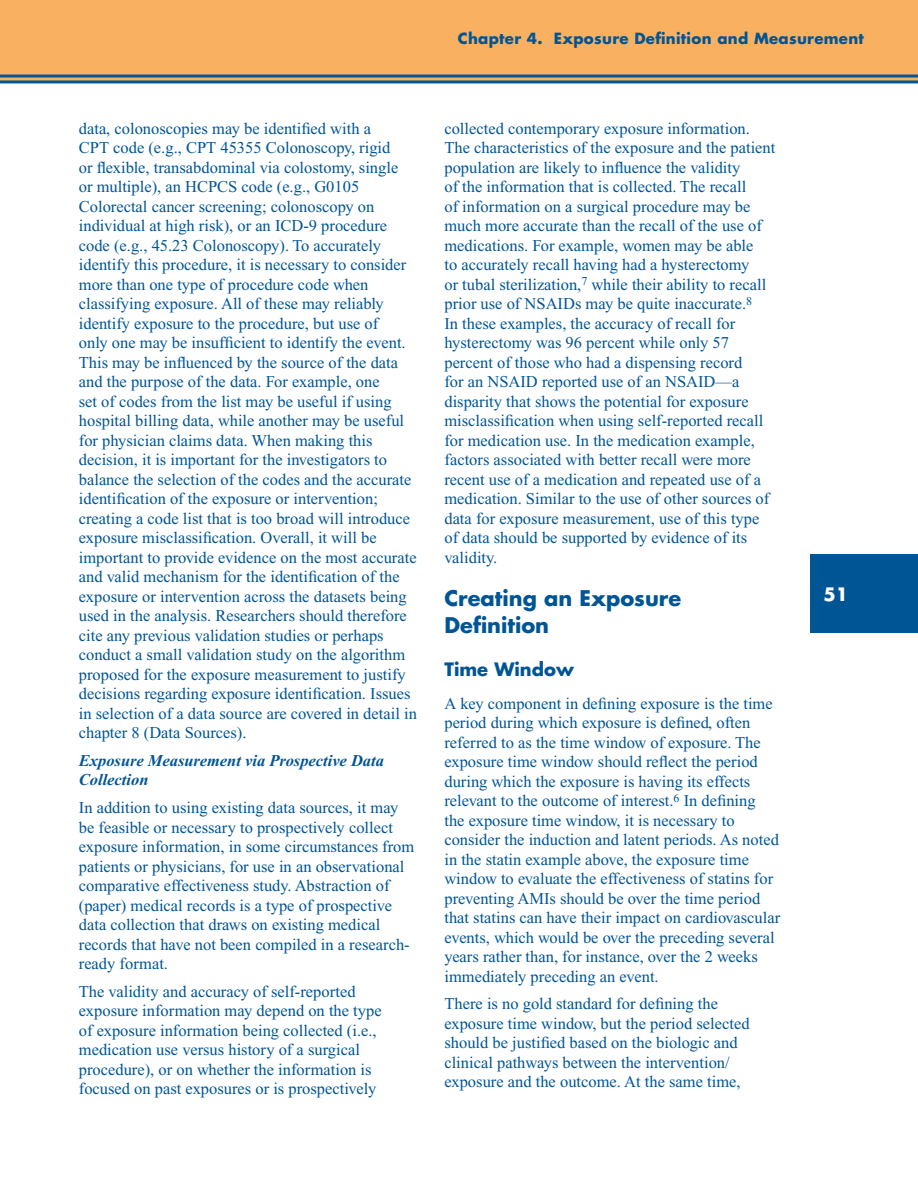
<style>
.page{position:relative;width:918px;height:1188px;background:#fff}
.page>*{position:absolute;margin:0;border:0;box-sizing:border-box;transform-origin:0 0}
.Head_1{font:700 21px/27px "Futura";color:#005595}
.Head_2{font:700 18px "Futura";color:#005595}
.t1{font:700 18px "Futura";color:#fff}
.Text{font:16.5px/19.5px "Times New Roman";color:#005595}
.Head_3{font:italic 700 16.5px/19.5px "Times New Roman";color:#005595}
.t2{font:700 15px "Futura";letter-spacing:.02em;color:#005595}
</style>
<div class="page">
<div style="left:0;top:0;width:918px;height:83px;background:#fab061"></div>
<div style="left:810px;top:555px;width:108px;height:78px;background:#005595"></div>
<hr style="left:0;top:75px;width:918px;height:3px;background:#005595">
<hr style="left:0;top:80px;width:918px;height:3px;background:#005595">
<p class="t2" style="left:458px;top:29px;width:408px">Chapter 4. Exposure Definition and Measurement</p>
<p class="Text" style="left:79px;top:119px;width:340px">data, colonoscopies may be identified with a<br>CPT code (e.g., CPT 45355 Colonoscopy, rigid<br>or flexible, transabdominal via colostomy, single<br>or multiple), an HCPCS code (e.g., G0105<br>Colorectal cancer screening; colonoscopy on individual at high risk), or an ICD-9 procedure code (e.g., 45.23 Colonoscopy). To accurately identify this procedure, it is necessary to consider more than one type of procedure code when classifying exposure. All of these may reliably identify exposure to the procedure, but use of<br>only one may be insufficient to identify the event.<br>This may be influenced by the source of the data and the purpose of the data. For example, one<br>set of codes from the list may be useful if using hospital billing data, while another may be useful for physician claims data. When making this decision, it is important for the investigators to balance the selection of the codes and the accurate identification of the exposure or intervention; creating a code list that is too broad will introduce exposure misclassification. Overall, it will be important to provide evidence on the most accurate and valid mechanism for the identification of the exposure or intervention across the datasets being used in the analysis. Researchers should therefore cite any previous validation studies or perhaps conduct a small validation study on the algorithm proposed for the exposure measurement to justify decisions regarding exposure identification. Issues in selection of a data source are covered in detail in chapter 8 (Data Sources).</p>
<p class="Head_3" style="left:79px;top:751px;width:307px">Exposure Measurement via Prospective Data<br>Collection</p>
<p class="Text" style="left:79px;top:798px;width:337px">In addition to using existing data sources, it may be feasible or necessary to prospectively collect exposure information, in some circumstances from patients or physicians, for use in an observational comparative effectiveness study. Abstraction of (paper) medical records is a type of prospective data collection that draws on existing medical records that have not been compiled in a research&shy;ready format.</p>
<p class="Text" style="left:79px;top:981px;width:304px">The validity and accuracy of self-reported exposure information may depend on the type of exposure information being collected (i.e., medication use versus history of a surgical procedure), or on whether the information is focused on past exposures or is prospectively</p>
<p class="Text" style="left:444px;top:119px;width:333px">collected contemporary exposure information.<br>The characteristics of the exposure and the patient population are likely to influence the validity<br>of the information that is collected. The recall<br>of information on a surgical procedure may be much more accurate than the recall of the use of medications. For example, women may be able<br>to accurately recall having had a hysterectomy<br>or tubal sterilization,<sup>7</sup> while their ability to recall prior use of NSAIDs may be quite inaccurate.<sup>8<br></sup>In these examples, the accuracy of recall for hysterectomy was 96 percent while only 57 percent of those who had a dispensing record<br>for an NSAID reported use of an NSAID—a disparity that shows the potential for exposure misclassification when using self-reported recall for medication use. In the medication example, factors associated with better recall were more recent use of a medication and repeated use of a medication. Similar to the use of other sources of data for exposure measurement, use of this type of data should be supported by evidence of its validity.</p>
<p class="Head_1" style="left:444px;top:584px;width:238px">Creating an Exposure<br>Definition</p>
<p class="Head_2" style="left:444px;top:657px;width:131px">Time Window</p>
<p class="Text" style="left:444px;top:693px;width:337px">A key component in defining exposure is the time period during which exposure is defined, often referred to as the time window of exposure. The exposure time window should reflect the period during which the exposure is having its effects relevant to the outcome of interest.<sup>6</sup> In defining<br>the exposure time window, it is necessary to consider the induction and latent periods. As noted in the statin example above, the exposure time window to evaluate the effectiveness of statins for preventing AMIs should be over the time period that statins can have their impact on cardiovascular events, which would be over the preceding several years rather than, for instance, over the 2 weeks immediately preceding an event.</p>
<p class="Text" style="left:444px;top:994px;width:307px">There is no gold standard for defining the exposure time window, but the period selected should be justified based on the biologic and clinical pathways between the intervention/ exposure and the outcome. At the same time,</p>
<p class="t1" style="left:824px;top:582px;width:26px">51</p>
</div>
